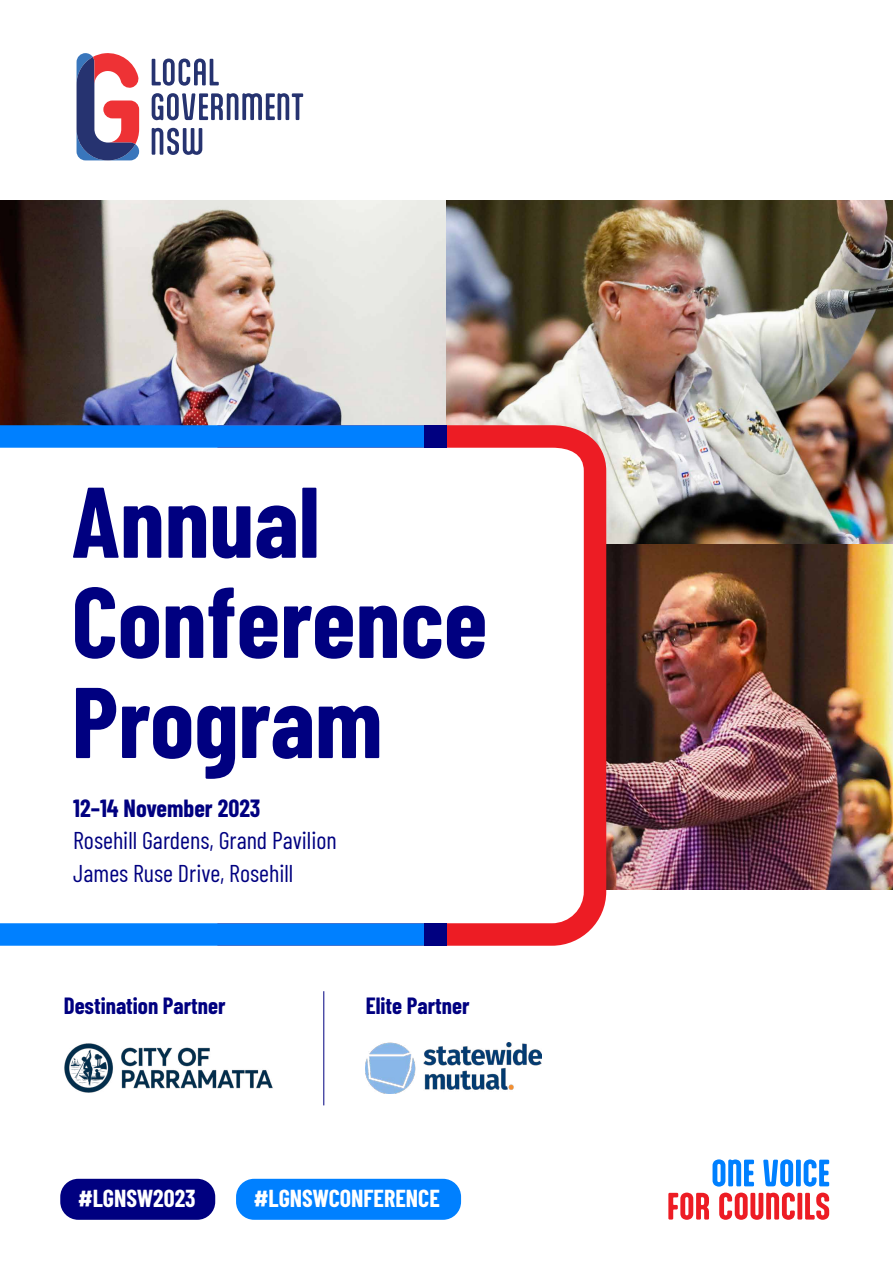
<style>
.page{position:relative;width:893px;height:1263px;background:#fff}
.page>*{position:absolute;margin:0;border:0;box-sizing:border-box;transform-origin:0 0}
.t1{font:700 100.2px/100.2px "Barlow Condensed";color:#000080}
.t2{font:24.3px/32.4px "Barlow Condensed";color:#000080}
.t3{font:700 24.3px "Barlow Condensed";color:#000080}
.t4{font:700 24px "Barlow Condensed";color:#fff}
.t5{font:700 22.95px "Barlow Condensed";color:#000080}
</style>
<div class="page">
<img style="left:0;top:200px;width:893px;height:689px">
<svg style="left:77px;top:53px;width:62px;height:107px"></svg>
<svg style="left:152px;top:59px;width:67px;height:27px"></svg>
<svg style="left:152px;top:93px;width:151px;height:27px"></svg>
<svg style="left:152px;top:128px;width:50px;height:27px"></svg>
<svg style="left:712px;top:1159px;width:42px;height:27px"></svg>
<svg style="left:763px;top:1159px;width:30px;height:27px"></svg>
<div style="left:796px;top:1159px;width:5px;height:27px;background:#0080ff"></div>
<svg style="left:804px;top:1159px;width:25px;height:27px"></svg>
<svg style="left:668px;top:1192px;width:41px;height:28px"></svg>
<svg style="left:719px;top:1192px;width:76px;height:28px"></svg>
<div style="left:797px;top:1193px;width:5px;height:26px;background:#ed1c24"></div>
<svg style="left:805px;top:1192px;width:24px;height:28px"></svg>
<svg style="left:425px;top:425px;width:181px;height:521px"></svg>
<svg style="left:0;top:425px;width:425px;height:521px"></svg>
<div style="left:424px;top:425px;width:22px;height:23px;background:#000080"></div>
<div style="left:424px;top:923px;width:22px;height:23px;background:#000080"></div>
<hr style="left:324px;top:991px;width:1px;height:114px;background:#000080">
<img style="left:64px;top:1043px;width:209px;height:50px">
<img style="left:366px;top:1042px;width:175px;height:51px">
<div style="left:60px;top:1179px;width:155px;height:41px;background:#000080;border-radius:18px"></div>
<div style="left:236px;top:1179px;width:225px;height:41px;background:#0080ff;border-radius:18px"></div>
<h1 class="t1" style="left:72px;top:466px;width:417px">Annual<br>Conference<br>Program</h1>
<p class="t3" style="left:73px;top:791px;width:189px">12–14 November 2023</p>
<p class="t2" style="left:73px;top:822px;width:265px">Rosehill Gardens, Grand Pavilion<br>James Ruse Drive, Rosehill</p>
<p class="t5" style="left:64px;top:989px;width:163px">Destination Partner</p>
<p class="t5" style="left:366px;top:989px;width:105px">Elite Partner</p>
<p class="t4" style="left:78px;top:1181px;width:119px">#LGNSW2023</p>
<p class="t4" style="left:254px;top:1181px;width:188px">#LGNSWCONFERENCE</p>
</div>
